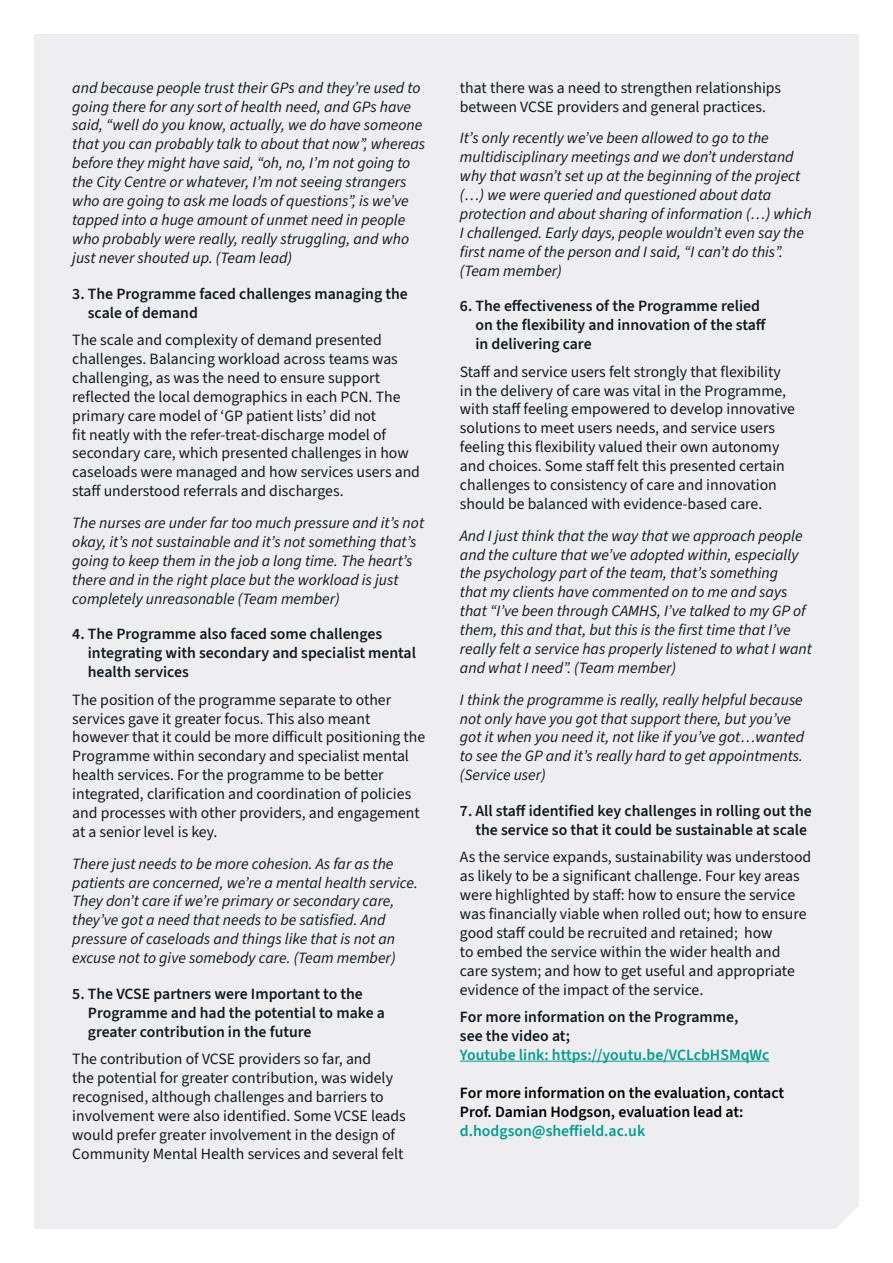
<style>
.page{position:relative;width:893px;height:1263px;background:#fff}
.page>*{position:absolute;margin:0;border:0;box-sizing:border-box;transform-origin:0 0}
.t1{font:italic 15.75px/18.9px "Source Sans 3";color:#101820}
.t2{font:15.75px/18.9px "Source Sans 3";color:#101820}
.t3{font:600 15.75px/18.9px "Source Sans 3";color:#101820}
.t4{font:600 15.75px/18.9px "Source Sans 3";color:#000}
.t5{font:600 15.75px "Source Sans 3";color:#009d92}
</style>
<div class="page">
<div style="left:34px;top:34px;width:825px;height:1195px;background:#eeeef0"></div>
<hr style="left:460px;top:1061px;width:309px;height:1px;background:#009d92">
<svg style="left:836px;top:1206px;width:23px;height:23px"></svg>
<p class="t1" style="left:72px;top:78px;width:354px">and because people trust their GPs and they’re used to going there for any sort of health need, and GPs have said, “well do you know, actually, we do have someone that you can probably talk to about that now”, whereas before they might have said, “oh, no, I’m not going to the City Centre or whatever, I’m not seeing strangers who are going to ask me loads of questions”, is we’ve tapped into a huge amount of unmet need in people who probably were really, really struggling, and who just never shouted up. (Team lead)</p>
<p class="t3" style="left:88px;top:284px;width:321px;text-indent:-16px">3. The Programme faced challenges managing the scale of demand</p>
<p class="t2" style="left:72px;top:331px;width:349px">The scale and complexity of demand presented challenges. Balancing workload across teams was challenging, as was the need to ensure support reflected the local demographics in each PCN. The primary care model of ‘GP patient lists’ did not<br>fit neatly with the refer-treat-discharge model of secondary care, which presented challenges in how caseloads were managed and how services users and staff understood referrals and discharges.</p>
<p class="t1" style="left:72px;top:514px;width:353px">The nurses are under far too much pressure and it’s not okay, it’s not sustainable and it’s not something that’s going to keep them in the job a long time. The heart’s there and in the right place but the workload is just completely unreasonable (Team member)</p>
<p class="t3" style="left:88px;top:625px;width:330px;text-indent:-16px">4. The Programme also faced some challenges integrating with secondary and specialist mental health services</p>
<p class="t2" style="left:72px;top:690px;width:354px">The position of the programme separate to other services gave it greater focus. This also meant however that it could be more difficult positioning the Programme within secondary and specialist mental health services. For the programme to be better integrated, clarification and coordination of policies and processes with other providers, and engagement at a senior level is key.</p>
<p class="t1" style="left:72px;top:854px;width:347px">There just needs to be more cohesion. As far as the patients are concerned, we’re a mental health service.<br>They don’t care if we’re primary or secondary care, they’ve got a need that needs to be satisfied. And pressure of caseloads and things like that is not an excuse not to give somebody care. (Team member)</p>
<p class="t3" style="left:88px;top:985px;width:299px;text-indent:-16px">5. The VCSE partners were Important to the<br>Programme and had the potential to make a greater contribution in the future</p>
<p class="t2" style="left:72px;top:1050px;width:335px">The contribution of VCSE providers so far, and<br>the potential for greater contribution, was widely recognised, although challenges and barriers to involvement were also identified. Some VCSE leads would prefer greater involvement in the design of Community Mental Health services and several felt</p>
<p class="t2" style="left:460px;top:78px;width:323px">that there was a need to strengthen relationships between VCSE providers and general practices.</p>
<p class="t1" style="left:460px;top:129px;width:353px">It’s only recently we’ve been allowed to go to the multidisciplinary meetings and we don’t understand why that wasn’t set up at the beginning of the project (…) we were queried and questioned about data protection and about sharing of information (…) which I challenged. Early days, people wouldn’t even say the first name of the person and I said, “I can’t do this”. (Team member)</p>
<p class="t3" style="left:475px;top:297px;width:292px;text-indent:-16px">6. The effectiveness of the Programme relied on the flexibility and innovation of the staff in delivering care</p>
<p class="t2" style="left:460px;top:362px;width:337px">Staff and service users felt strongly that flexibility in the delivery of care was vital in the Programme, with staff feeling empowered to develop innovative solutions to meet users needs, and service users feeling this flexibility valued their own autonomy and choices. Some staff felt this presented certain challenges to consistency of care and innovation should be balanced with evidence-based care.</p>
<p class="t1" style="left:460px;top:526px;width:353px">And I just think that the way that we approach people and the culture that we’ve adopted within, especially the psychology part of the team, that’s something<br>that my clients have commented on to me and says that “I’ve been through CAMHS, I’ve talked to my GP of them, this and that, but this is the first time that I’ve really felt a service has properly listened to what I want and what I need”. (Team member)</p>
<p class="t1" style="left:460px;top:690px;width:346px">I think the programme is really, really helpful because not only have you got that support there, but you’ve got it when you need it, not like if you’ve got…wanted to see the GP and it’s really hard to get appointments. (Service user)</p>
<p class="t3" style="left:460px;top:802px;width:353px;text-align:right">7. All staff identified key challenges in rolling out the the service so that it could be sustainable at scale</p>
<p class="t2" style="left:460px;top:848px;width:353px">As the service expands, sustainability was understood as likely to be a significant challenge. Four key areas were highlighted by staff: how to ensure the service was financially viable when rolled out; how to ensure good staff could be recruited and retained; how<br>to embed the service within the wider health and care system; and how to get useful and appropriate evidence of the impact of the service.</p>
<p class="t3" style="left:460px;top:1008px;width:280px">For more information on the Programme, see the video at;</p>
<p class="t5" style="left:460px;top:1044px;width:311px">Youtube link: https://youtu.be/VCLcbHSMqWc</p>
<p class="t4" style="left:460px;top:1083px;width:326px">For more information on the evaluation, contact<br>Prof. Damian Hodgson, evaluation lead at:</p>
<p class="t5" style="left:460px;top:1120px;width:187px">d.hodgson@sheffield.ac.uk</p>
</div>
